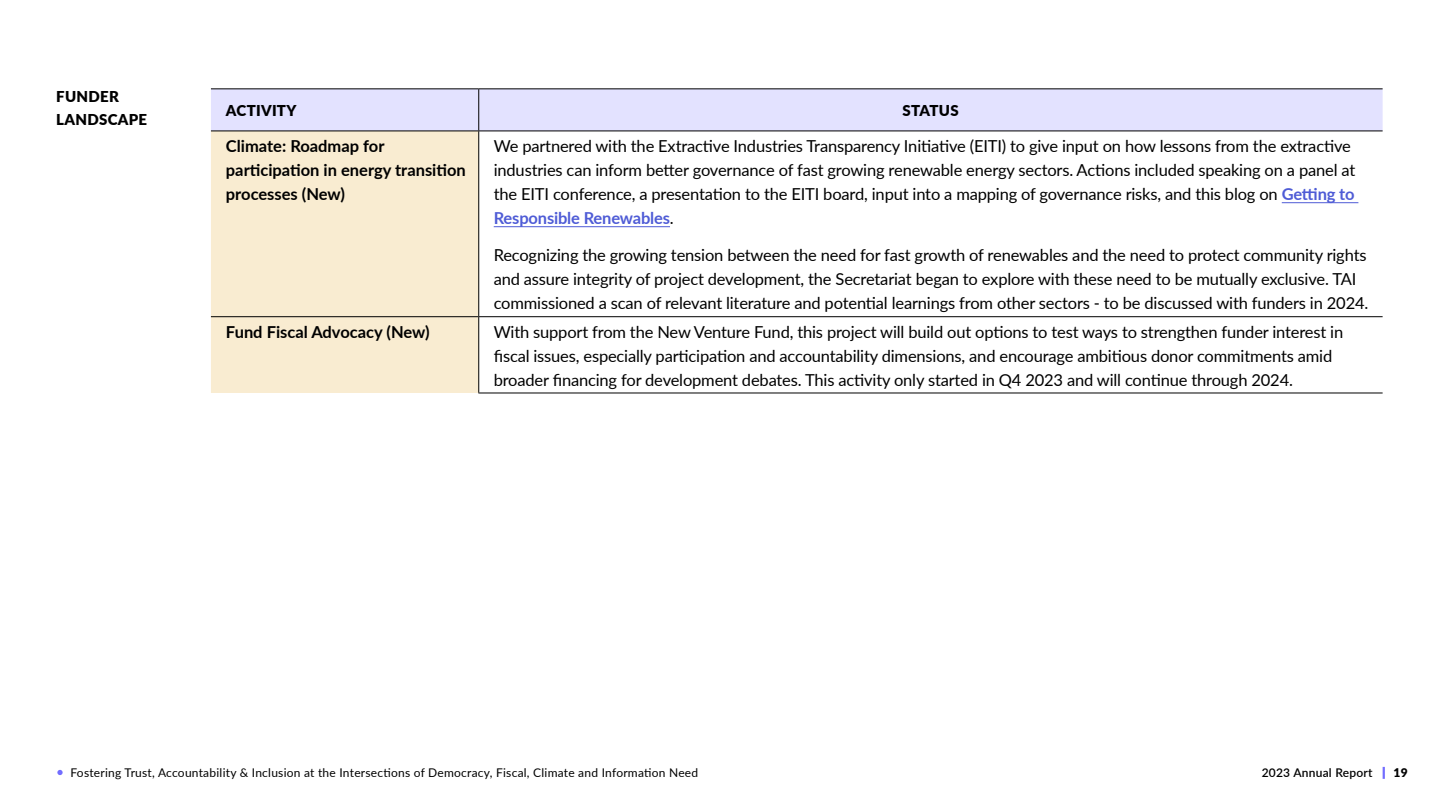
<style>
.page{position:relative;width:1440px;height:810px;background:#fff}
.page>*{position:absolute;margin:0;border:0;box-sizing:border-box;transform-origin:0 0}
.t1{font:16.5px/24px "Lato";letter-spacing:-.01em;color:#000}
.t2{font:700 16.5px/24px "Lato";color:#000}
.t3{font:900 15px/22.5px "Lato";letter-spacing:.02em;color:#000}
.t4{font:12px "Lato";letter-spacing:.02em;color:#000}
.t5{font:600 12px "Lato";letter-spacing:.02em;color:#000}
.t6{font:900 12px "Lato";color:#000}
.s1{font-weight:700;color:#4f5cd6}
</style>
<div class="page">
<svg style="left:1383px;top:767px;width:2px;height:12px"></svg>
<svg style="left:57px;top:770px;width:6px;height:5px"></svg>
<div style="left:211px;top:89px;width:1172px;height:42px;background:#e3e2ff"></div>
<div style="left:211px;top:132px;width:267px;height:261px;background:#f9ecd1"></div>
<hr style="left:478px;top:89px;width:1px;height:42px;background:#000">
<hr style="left:479px;top:316px;width:904px;height:1px;background:#000">
<hr style="left:478px;top:393px;width:905px;height:1px;background:#000">
<hr style="left:478px;top:131px;width:1px;height:185px;background:#000">
<hr style="left:211px;top:316px;width:268px;height:1px;background:#000">
<hr style="left:478px;top:317px;width:1px;height:76px;background:#000">
<hr style="left:211px;top:88px;width:268px;height:1px;background:#000">
<hr style="left:479px;top:88px;width:904px;height:1px;background:#000">
<hr style="left:211px;top:131px;width:268px;height:1px;background:#000">
<hr style="left:479px;top:131px;width:904px;height:1px;background:#000">
<hr style="left:1282px;top:202px;width:76px;height:1px;background:#4f5cd6">
<hr style="left:494px;top:226px;width:176px;height:1px;background:#4f5cd6">
<p class="t3" style="left:56px;top:85px;width:92px">FUNDER<br>LANDSCAPE</p>
<p class="t3" style="left:226px;top:99px;width:72px">ACTIVITY</p>
<p class="t3" style="left:903px;top:99px;width:58px">STATUS</p>
<p class="t2" style="left:226px;top:133px;width:241px">Climate: Roadmap for participation in energy transition processes (New)</p>
<p class="t1" style="left:494px;top:133px;width:863px">We partnered with the Extractive Industries Transparency Initiative (EITI) to give input on how lessons from the extractive industries can inform better governance of fast growing renewable energy sectors. Actions included speaking on a panel at the EITI conference, a presentation to the EITI board, input into a mapping of governance risks, and this blog on <span class="s1">Getting to Responsible Renewables</span>.</p>
<p class="t1" style="left:494px;top:243px;width:876px">Recognizing the growing tension between the need for fast growth of renewables and the need to protect community rights and assure integrity of project development, the Secretariat began to explore with these need to be mutually exclusive. TAI commissioned a scan of relevant literature and potential learnings from other sectors - to be discussed with funders in 2024.</p>
<p class="t2" style="left:226px;top:319px;width:205px">Fund Fiscal Advocacy (New)</p>
<p class="t1" style="left:494px;top:319px;width:851px">With support from the New Venture Fund, this project will build out options to test ways to strengthen funder interest in fiscal issues, especially participation and accountability dimensions, and encourage ambitious donor commitments amid broader financing for development debates. This activity only started in Q4 2023 and will continue through 2024.</p>
<p class="t4" style="left:70px;top:764px;width:629px">Fostering Trust, Accountability &amp; Inclusion at the Intersections of Democracy, Fiscal, Climate and Information Need</p>
<p class="t5" style="left:1262px;top:763px;width:112px">2023 Annual Report</p>
<p class="t6" style="left:1394px;top:763px;width:16px">19</p>
</div>
